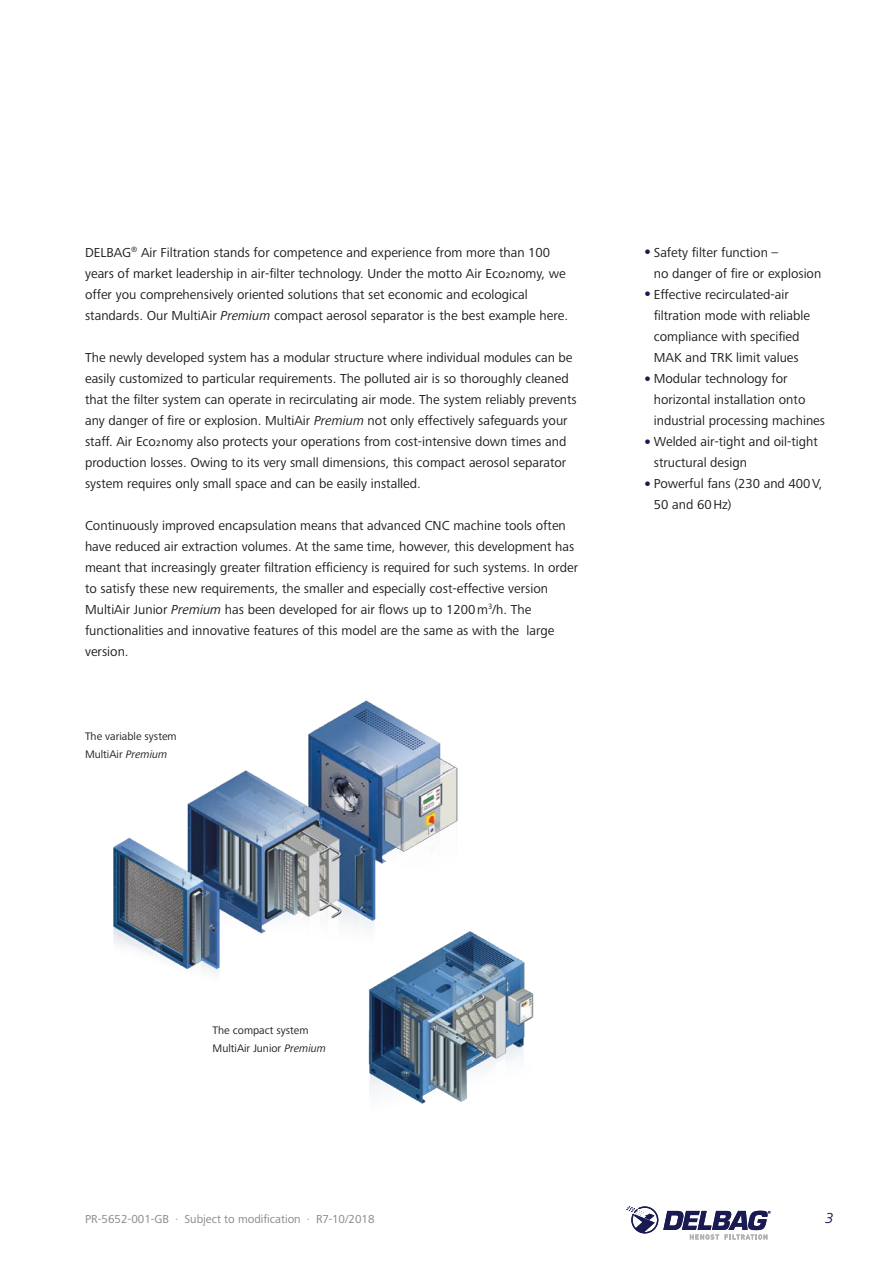
<style>
.page{position:relative;width:893px;height:1263px;background:#fff}
.page>*{position:absolute;margin:0;border:0;box-sizing:border-box;transform-origin:0 0}
.t1{font:italic 15px "Frutiger Next LTW1 G";color:#191b51}
.t2{font:13.5px/21px "Frutiger Next LTW1 G";color:#1d1d1b}
.t3{font:12px "Frutiger Next LTW1 G";color:#878787}
.t4{font:11.25px/18px "Frutiger Next LTW1 G";color:#1d1d1b}
.s1{font-style:italic}
.s2{font-size:20.25px;color:#191b51}
</style>
<div class="page">
<svg style="left:626px;top:1206px;width:144px;height:33px"></svg>
<img style="left:113px;top:700px;width:345px;height:274px">
<img style="left:322px;top:922px;width:212px;height:182px">
<p class="t2" style="left:85px;top:242px;width:484px">DELBAG<sup>®</sup> Air Filtration stands for competence and experience from more than 100 years of market leadership in air-filter technology. Under the motto Air Eco2nomy, we offer you comprehensively oriented solutions that set economic and ecological standards. Our MultiAir <span class="s1">Premium</span> compact aerosol separator is the best example here.</p>
<p class="t2" style="left:85px;top:347px;width:493px">The newly developed system has a modular structure where individual modules can be easily customized to particular requirements. The polluted air is so thoroughly cleaned that the filter system can operate in recirculating air mode. The system reliably prevents any danger of fire or explosion. MultiAir <span class="s1">Premium</span> not only effectively safeguards your staff. Air Eco2nomy also protects your operations from cost-intensive down times and production losses. Owing to its very small dimensions, this compact aerosol separator system requires only small space and can be easily installed.</p>
<p class="t2" style="left:85px;top:515px;width:495px">Continuously improved encapsulation means that advanced CNC machine tools often have reduced air extraction volumes. At the same time, however, this development has meant that increasingly greater filtration efficiency is required for such systems. In order to satisfy these new requirements, the smaller and especially cost-effective version MultiAir Junior <span class="s1">Premium</span> has been developed for air flows up to 1200m<sup>3</sup>/h. The functionalities and innovative features of this model are the same as with the large version.</p>
<p class="t4" style="left:85px;top:727px;width:93px">The variable system<br>MultiAir <span class="s1">Premium</span></p>
<p class="t2" style="left:654px;top:242px;width:169px;text-indent:-12px"><span class="s2">•</span>Safety filter function –<br>no danger of fire or explosion</p>
<p class="t2" style="left:654px;top:284px;width:158px;text-indent:-12px"><span class="s2">•</span>Effective recirculated-air filtration mode with reliable compliance with specified<br>MAK and TRK limit values</p>
<p class="t2" style="left:654px;top:368px;width:173px;text-indent:-12px"><span class="s2">•</span>Modular technology for horizontal installation onto industrial processing machines</p>
<p class="t2" style="left:654px;top:431px;width:166px;text-indent:-12px"><span class="s2">•</span>Welded air-tight and oil-tight structural design</p>
<p class="t2" style="left:654px;top:473px;width:170px;text-indent:-12px"><span class="s2">•</span>Powerful fans (230 and 400V,<br>50 and 60Hz)</p>
<p class="t4" style="left:213px;top:1021px;width:115px">The compact system<br>MultiAir Junior <span class="s1">Premium</span></p>
<p class="t3" style="left:85px;top:1212px;width:291px">PR-5652-001-GB · Subject to modification · R7-10/2018</p>
<p class="t1" style="left:825px;top:1209px;width:10px">3</p>
</div>
